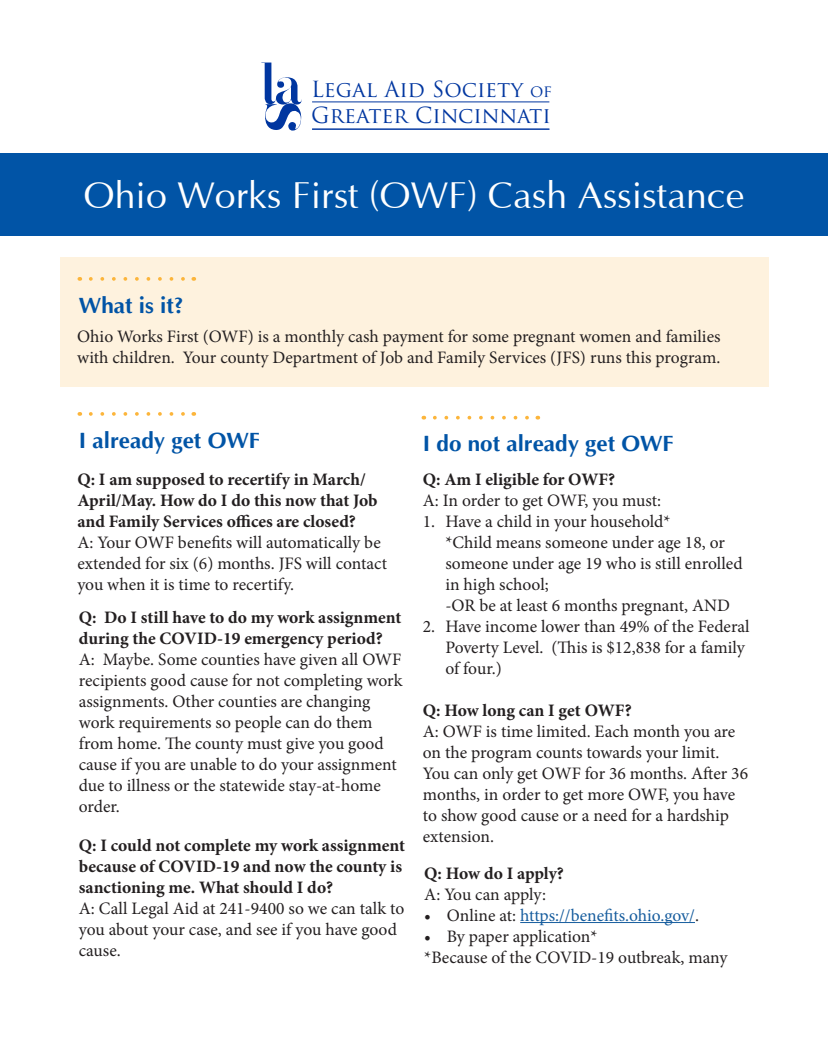
<style>
.page{position:relative;width:828px;height:1053px;background:#fff}
.page>*{position:absolute;margin:0;border:0;box-sizing:border-box;transform-origin:0 0}
.t1{font:37.5px "Optima";color:#fff}
.t2{font:700 22.5px "Optima";color:#0154a6}
.t3{font:21.62px/26px "Trajan Pro";color:#0036a0}
.t4{font:17.5px/21px "Minion Pro";letter-spacing:-.005em;color:#231f20}
.t5{font:700 17.5px/21px "Minion Pro";color:#231f20}
.t6{font:17.5px "Minion Pro";color:#175d9e}
.s1{font-size:16.5px}
.s2{color:#231f20}
</style>
<div class="page">
<div style="left:60px;top:257px;width:708px;height:129px;background:#fef2de"></div>
<div style="left:0;top:153px;width:828px;height:83px;background:#0154a6"></div>
<svg style="left:261px;top:62px;width:41px;height:69px"></svg>
<hr style="left:312px;top:101px;width:237px;height:1px;background:#0036a0">
<hr style="left:312px;top:129px;width:237px;height:1px;background:#0036a0">
<svg style="left:91px;top:277px;width:103px;height:4px"></svg>
<svg style="left:435px;top:416px;width:94px;height:3px"></svg>
<svg style="left:91px;top:412px;width:103px;height:4px"></svg>
<hr style="left:520px;top:922px;width:175px;height:1px;background:#175d9e">
<p class="t3" style="left:311px;top:76px;width:242px">Legal Aid Society <span class="s1">of<br></span>Greater Cincinnati</p>
<p class="t1" style="left:83px;top:176px;width:662px">Ohio Works First (OWF) Cash Assistance</p>
<p class="t2" style="left:79px;top:293px;width:107px">What is it?</p>
<p class="t4" style="left:77px;top:326px;width:644px">Ohio Works First (OWF) is a monthly cash payment for some pregnant women and families with children. Your county Department of Job and Family Services (JFS) runs this program.</p>
<p class="t2" style="left:79px;top:428px;width:183px">I already get OWF</p>
<p class="t5" style="left:77px;top:468px;width:302px">Q: I am supposed to recertify in March/<br>April/May. How do I do this now that Job and Family Services offices are closed?</p>
<p class="t4" style="left:77px;top:532px;width:311px">A: Your OWF benefits will automatically be extended for six (6) months. JFS will contact you when it is time to recertify.</p>
<p class="t5" style="left:79px;top:606px;width:324px">Q: Do I still have to do my work assignment during the COVID-19 emergency period?</p>
<p class="t4" style="left:79px;top:648px;width:325px">A: Maybe. Some counties have given all OWF recipients good cause for not completing work assignments. Other counties are changing work requirements so people can do them from home. The county must give you good cause if you are unable to do your assignment due to illness or the statewide stay-at-home order.</p>
<p class="t5" style="left:79px;top:834px;width:328px">Q: I could not complete my work assignment because of COVID-19 and now the county is sanctioning me. What should I do?</p>
<p class="t4" style="left:79px;top:897px;width:327px">A: Call Legal Aid at 241-9400 so we can talk to you about your case, and see if you have good cause.</p>
<p class="t2" style="left:423px;top:431px;width:252px">I do not already get OWF</p>
<p class="t5" style="left:423px;top:469px;width:194px">Q: Am I eligible for OWF?</p>
<p class="t4" style="left:423px;top:490px;width:240px">A: In order to get OWF, you must:</p>
<p class="t4" style="left:423px;top:511px;width:249px">1. Have a child in your household*</p>
<p class="t4" style="left:445px;top:532px;width:299px">*Child means someone under age 18, or someone under age 19 who is still enrolled in high school;</p>
<p class="t4" style="left:445px;top:595px;width:286px">-OR be at least 6 months pregnant, AND</p>
<p class="t4" style="left:445px;top:616px;width:306px;text-indent:-22px">2. Have income lower than 49% of the Federal<br>Poverty Level. (This is $12,838 for a family of four.)</p>
<p class="t5" style="left:423px;top:699px;width:210px">Q: How long can I get OWF?</p>
<p class="t4" style="left:423px;top:721px;width:327px">A: OWF is time limited. Each month you are on the program counts towards your limit.<br>You can only get OWF for 36 months. After 36 months, in order to get more OWF, you have to show good cause or a need for a hardship extension.</p>
<p class="t5" style="left:424px;top:862px;width:141px">Q: How do I apply?</p>
<p class="t4" style="left:424px;top:883px;width:123px">A: You can apply:</p>
<p class="t6" style="left:424px;top:903px;width:276px"><span class="s2">• Online at:</span> https://benefits.ohio.gov/<span class="s2">.</span></p>
<p class="t4" style="left:424px;top:925px;width:175px">• By paper application*</p>
<p class="t4" style="left:424px;top:946px;width:304px">*Because of the COVID-19 outbreak, many</p>
</div>
